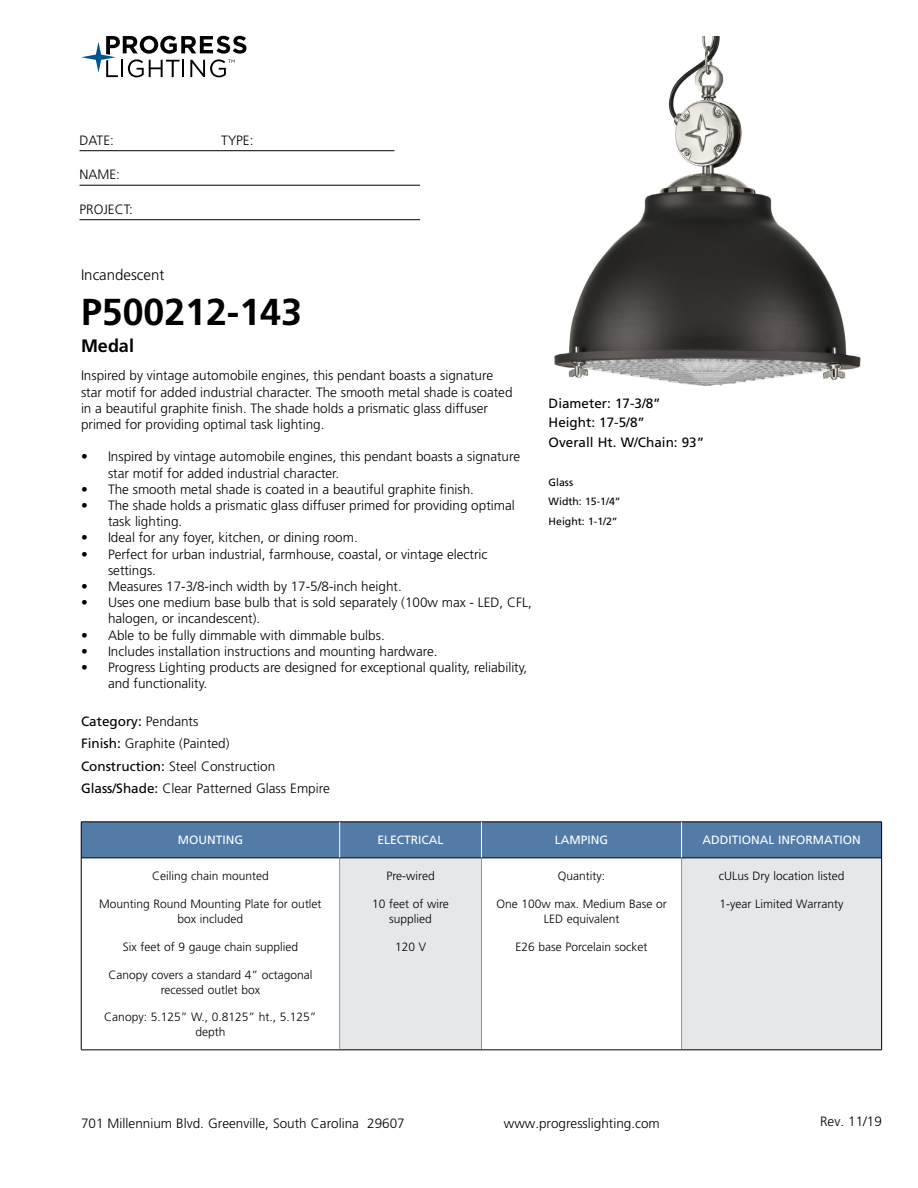
<style>
.page{position:relative;width:918px;height:1188px;background:#fff}
.page>*{position:absolute;margin:0;border:0;box-sizing:border-box;transform-origin:0 0}
.t1{font:700 37.5px "Frutiger LT Std";color:#000}
.t2{font:700 18px "Frutiger LT Std";color:#000}
.t3{font:300 15px "Frutiger LT Std";color:#000}
.t4{font:300 13.5px/16.2px "Frutiger LT Std";color:#000}
.t5{font:13.5px/19.5px "Frutiger LT Std";color:#000}
.t6{font:300 12px/15px "Frutiger LT Std";color:#000;text-align:center}
.t7{font:12px "Frutiger LT Std";color:#fff}
.t8{font:10.5px/19.5px "Frutiger LT Std";color:#000}
.s1{font-weight:400}
</style>
<div class="page">
<svg style="left:81px;top:36px;width:165px;height:41px"></svg>
<hr style="left:80px;top:150px;width:314px;height:1px;background:#000">
<hr style="left:80px;top:185px;width:340px;height:1px;background:#000">
<hr style="left:80px;top:219px;width:340px;height:1px;background:#000">
<div style="left:82px;top:823px;width:799px;height:34px;background:#527ba8"></div>
<div style="left:340px;top:858px;width:142px;height:192px;background:#e6e7e8"></div>
<div style="left:682px;top:858px;width:200px;height:192px;background:#e6e7e8"></div>
<hr style="left:339px;top:858px;width:1px;height:191px;background:#939598">
<hr style="left:481px;top:858px;width:1px;height:191px;background:#939598">
<hr style="left:681px;top:858px;width:1px;height:191px;background:#939598">
<hr style="left:81px;top:857px;width:259px;height:1px;background:#000">
<hr style="left:340px;top:857px;width:142px;height:1px;background:#000">
<hr style="left:482px;top:857px;width:200px;height:1px;background:#000">
<hr style="left:682px;top:857px;width:199px;height:1px;background:#000">
<hr style="left:81px;top:1049px;width:259px;height:1px;background:#000">
<hr style="left:340px;top:1049px;width:142px;height:1px;background:#000">
<hr style="left:482px;top:1049px;width:200px;height:1px;background:#000">
<hr style="left:682px;top:1049px;width:200px;height:1px;background:#000">
<hr style="left:81px;top:822px;width:259px;height:1px;background:#000">
<hr style="left:81px;top:822px;width:1px;height:36px;background:#000">
<hr style="left:340px;top:822px;width:142px;height:1px;background:#000">
<hr style="left:482px;top:822px;width:200px;height:1px;background:#000">
<hr style="left:682px;top:822px;width:200px;height:1px;background:#000">
<hr style="left:881px;top:822px;width:1px;height:36px;background:#000">
<hr style="left:81px;top:858px;width:1px;height:191px;background:#000">
<hr style="left:881px;top:858px;width:1px;height:191px;background:#000">
<hr style="left:339px;top:822px;width:1px;height:35px;background:#fff">
<hr style="left:681px;top:822px;width:1px;height:35px;background:#fff">
<hr style="left:481px;top:822px;width:1px;height:35px;background:#fff">
<img style="left:554px;top:36px;width:307px;height:349px">
<p class="t4" style="left:80px;top:132px;width:36px">DATE:</p>
<p class="t4" style="left:221px;top:132px;width:34px">TYPE:</p>
<p class="t4" style="left:80px;top:167px;width:42px">NAME:</p>
<p class="t4" style="left:80px;top:201px;width:55px">PROJECT:</p>
<p class="t3" style="left:81px;top:266px;width:85px">Incandescent</p>
<h1 class="t1" style="left:81px;top:290px;width:222px">P500212-143</h1>
<h2 class="t2" style="left:81px;top:335px;width:55px">Medal</h2>
<p class="t4" style="left:81px;top:368px;width:433px">Inspired by vintage automobile engines, this pendant boasts a signature star motif for added industrial character. The smooth metal shade is coated in a beautiful graphite finish. The shade holds a prismatic glass diffuser primed for providing optimal task lighting.</p>
<p class="t4" style="left:108px;top:449px;width:414px;text-indent:-27px">• Inspired by vintage automobile engines, this pendant boasts a signature star motif for added industrial character.</p>
<p class="t4" style="left:81px;top:481px;width:395px">• The smooth metal shade is coated in a beautiful graphite finish.</p>
<p class="t4" style="left:108px;top:497px;width:408px;text-indent:-27px">• The shade holds a prismatic glass diffuser primed for providing optimal task lighting.</p>
<p class="t4" style="left:81px;top:530px;width:278px">• Ideal for any foyer, kitchen, or dining room.</p>
<p class="t4" style="left:108px;top:546px;width:381px;text-indent:-27px">• Perfect for urban industrial, farmhouse, coastal, or vintage electric settings.</p>
<p class="t4" style="left:81px;top:578px;width:322px">• Measures 17-3/8-inch width by 17-5/8-inch height.</p>
<p class="t4" style="left:108px;top:595px;width:425px;text-indent:-27px">• Uses one medium base bulb that is sold separately (100w max - LED, CFL, halogen, or incandescent).</p>
<p class="t4" style="left:81px;top:627px;width:305px">• Able to be fully dimmable with dimmable bulbs.</p>
<p class="t4" style="left:81px;top:643px;width:358px">• Includes installation instructions and mounting hardware.</p>
<p class="t4" style="left:108px;top:659px;width:421px;text-indent:-27px">• Progress Lighting products are designed for exceptional quality, reliability, and functionality.</p>
<p class="t4" style="left:81px;top:710px;width:251px;line-height:22.5px"><span class="s1">Category:</span> Pendants<br><span class="s1">Finish:</span> Graphite (Painted)<br><span class="s1">Construction:</span> Steel Construction<br><span class="s1">Glass/Shade:</span> Clear Patterned Glass Empire</p>
<p class="t7" style="left:178px;top:833px;width:67px">MOUNTING</p>
<p class="t7" style="left:378px;top:833px;width:68px">ELECTRICAL</p>
<p class="t7" style="left:555px;top:833px;width:55px">LAMPING</p>
<p class="t7" style="left:702px;top:833px;width:160px">ADDITIONAL INFORMATION</p>
<p class="t6" style="left:152px;top:869px;width:118px">Ceiling chain mounted</p>
<p class="t6" style="left:99px;top:897px;width:224px">Mounting Round Mounting Plate for outlet box included</p>
<p class="t6" style="left:123px;top:939px;width:177px">Six feet of 9 gauge chain supplied</p>
<p class="t6" style="left:108px;top:967px;width:206px">Canopy covers a standard 4” octagonal recessed outlet box</p>
<p class="t6" style="left:104px;top:1010px;width:214px">Canopy: 5.125” W., 0.8125” ht., 5.125” depth</p>
<p class="t5" style="left:549px;top:393px;width:157px">Diameter: 17-3/8”<br>Height: 17-5/8”<br>Overall Ht. W/Chain: 93”</p>
<p class="t8" style="left:549px;top:472px;width:74px">Glass<br>Width: 15-1/4”<br>Height: 1-1/2”</p>
<p class="t6" style="left:386px;top:869px;width:50px">Pre-wired</p>
<p class="t6" style="left:372px;top:897px;width:78px">10 feet of wire supplied</p>
<p class="t6" style="left:395px;top:939px;width:33px">120 V</p>
<p class="t6" style="left:719px;top:869px;width:127px">cULus Dry location listed</p>
<p class="t6" style="left:720px;top:897px;width:125px">1-year Limited Warranty</p>
<p class="t6" style="left:558px;top:869px;width:49px">Quantity:</p>
<p class="t6" style="left:496px;top:897px;width:172px">One 100w max. Medium Base or<br>LED equivalent</p>
<p class="t6" style="left:515px;top:939px;width:134px">E26 base Porcelain socket</p>
<p class="t4" style="left:81px;top:1115px;width:325px">701 Millennium Blvd. Greenville, South Carolina 29607</p>
<p class="t4" style="left:504px;top:1115px;width:158px">www.progresslighting.com</p>
<p class="t4" style="left:820px;top:1114px;width:63px">Rev. 11/19</p>
</div>
